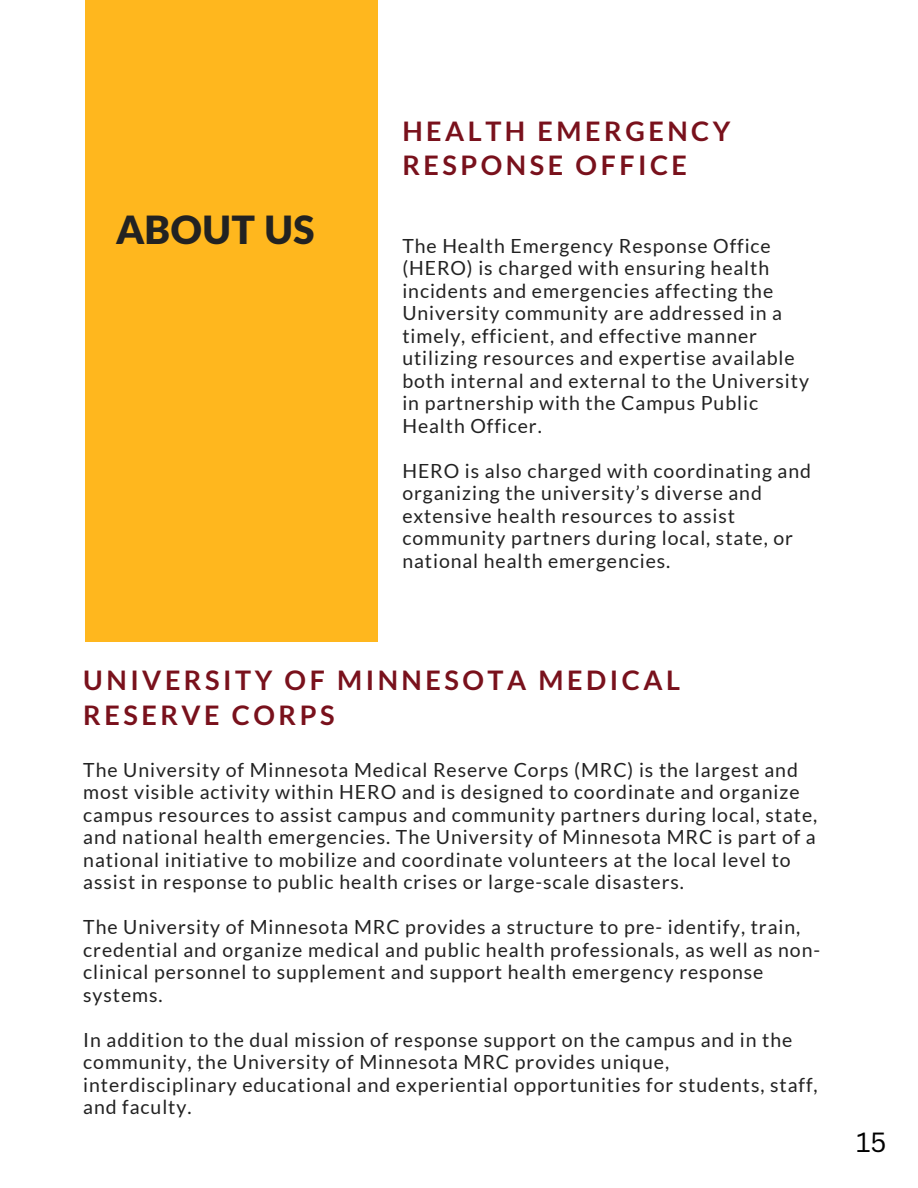
<style>
.page{position:relative;width:918px;height:1188px;background:#fff}
.page>*{position:absolute;margin:0;border:0;box-sizing:border-box;transform-origin:0 0}
.t1{font:900 39px "Lato Latin";color:#222}
.t2{font:700 27px/34.8px "Lato";letter-spacing:.13em;color:#79111c}
.t3{font:27px "Canva Sans";color:#000}
.t4{font:19.5px/22.5px "Lato";letter-spacing:.045em;color:#222}
</style>
<div class="page">
<div style="left:85px;top:0;width:293px;height:641px;background:#ffb71e"></div>
<h1 class="t1" style="left:117px;top:213px;width:200px">ABOUT US</h1>
<h2 class="t2" style="left:402px;top:113px;width:330px">HEALTH EMERGENCY<br>RESPONSE OFFICE</h2>
<p class="t4" style="left:402px;top:234px;width:408px">The Health Emergency Response Office (HERO) is charged with ensuring health incidents and emergencies affecting the University community are addressed in a timely, efficient, and effective manner utilizing resources and expertise available both internal and external to the University in partnership with the Campus Public Health Officer.</p>
<p class="t4" style="left:402px;top:459px;width:410px">HERO is also charged with coordinating and organizing the university’s diverse and extensive health resources to assist community partners during local, state, or national health emergencies.</p>
<h2 class="t2" style="left:83px;top:662px;width:598px">UNIVERSITY OF MINNESOTA MEDICAL<br>RESERVE CORPS</h2>
<p class="t4" style="left:83px;top:758px;width:736px">The University of Minnesota Medical Reserve Corps (MRC) is the largest and most visible activity within HERO and is designed to coordinate and organize campus resources to assist campus and community partners during local, state, and national health emergencies. The University of Minnesota MRC is part of a national initiative to mobilize and coordinate volunteers at the local level to assist in response to public health crises or large-scale disasters.</p>
<p class="t4" style="left:83px;top:915px;width:738px">The University of Minnesota MRC provides a structure to pre- identify, train, credential and organize medical and public health professionals, as well as non&shy;clinical personnel to supplement and support health emergency response systems.</p>
<p class="t4" style="left:83px;top:1028px;width:736px">In addition to the dual mission of response support on the campus and in the community, the University of Minnesota MRC provides unique, interdisciplinary educational and experiential opportunities for students, staff, and faculty.</p>
<h2 class="t3" style="left:856px;top:1123px;width:32px">15</h2>
</div>
